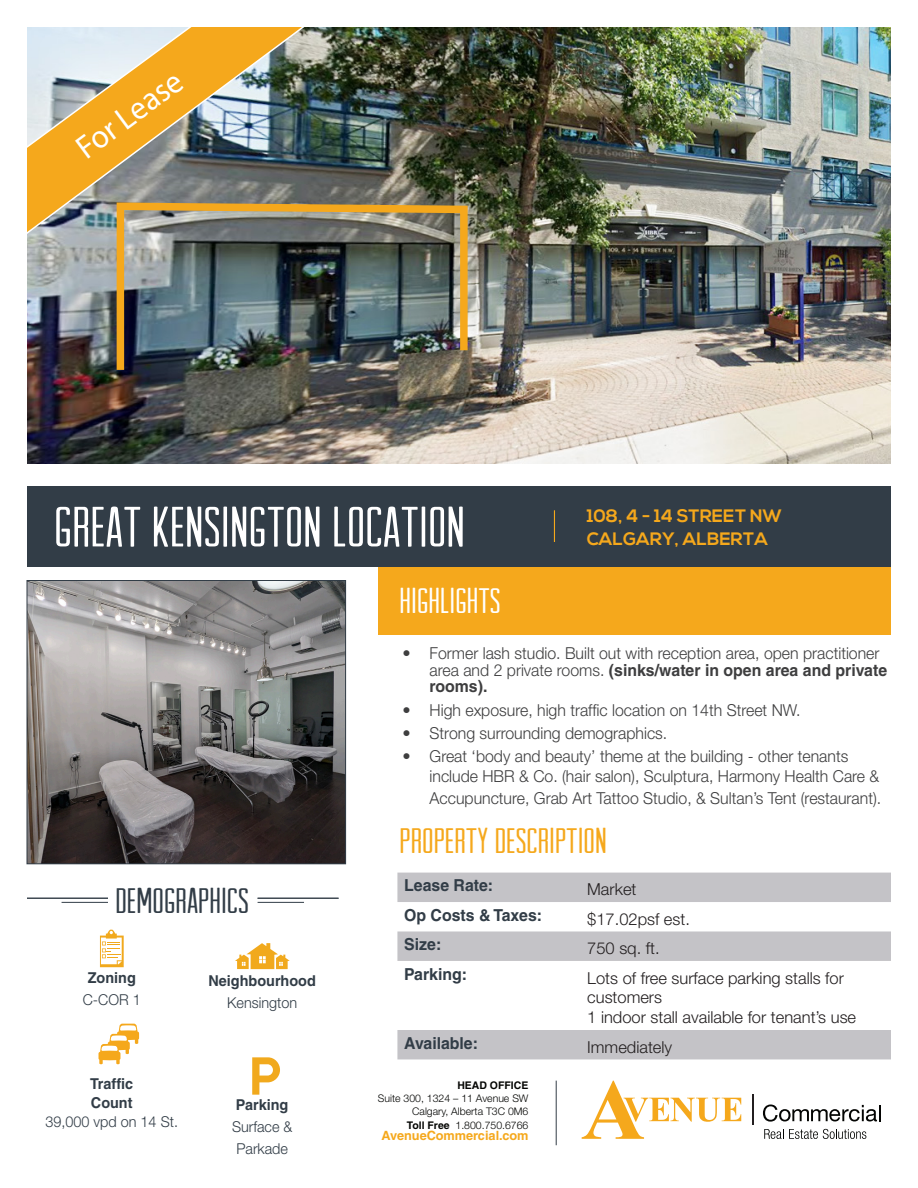
<style>
.page{position:relative;width:918px;height:1188px;background:#fff}
.page>*{position:absolute;margin:0;border:0;box-sizing:border-box;transform-origin:0 0}
.t1{font:57px "Arvil Sans";color:#fff}
.t2{font:36px "Arvil Sans";color:#f5a81c}
.t3{font:36px "Arvil Sans";color:#323d47}
.t4{font:36px "Arvil Sans";color:#fff}
.t5{font:33px "Myriad Pro";color:#fff;scale:.96 1}
.t6{font:700 18px "Nexa";color:#f5a81c}
.t7{font:300 16.5px/16.5px "Helvetica Neue";color:#3e3e3f}
.t8{font:300 16.5px/19.8px "Helvetica Neue";color:#231f20}
.t9{font:300 16.5px "Helvetica Neue";color:#3e3e3f;scale:.96 1}
.t10{font:700 16.5px "Helvetica";color:#323d47;scale:.96 1}
.t11{font:300 15px/21.9px "Helvetica Neue";color:#323d47;scale:.96 1}
.t12{font:700 15px "Helvetica";color:#323d47;scale:.96 1}
.Contact_Listings_-_Cover{font:700 12.75px "Helvetica";color:#f5a81c}
.Contact_Listings_-_Cover-2{font:300 10.5px "Helvetica Neue";color:#040503}
.Contact_Listings_-_Cover-3{font:700 10.5px "Helvetica";color:#040503}
.s1{font-family:"Helvetica";font-weight:700}
</style>
<div class="page">
<img style="left:27px;top:27px;width:864px;height:437px">
<img style="left:27px;top:27px;width:276px;height:209px">
<svg style="left:582px;top:1081px;width:159px;height:58px"></svg>
<svg style="left:764px;top:1129px;width:102px;height:10px"></svg>
<hr style="left:752px;top:1094px;width:2px;height:31px;background:#231f20">
<svg style="left:763px;top:1105px;width:118px;height:17px"></svg>
<hr style="left:556px;top:1081px;width:1px;height:64px;background:#323d47">
<svg style="left:99px;top:1024px;width:40px;height:40px"></svg>
<hr style="left:258px;top:898px;width:81px;height:1px;background:#323d47">
<hr style="left:258px;top:902px;width:46px;height:1px;background:#323d47">
<hr style="left:27px;top:898px;width:81px;height:1px;background:#323d47">
<hr style="left:62px;top:902px;width:46px;height:1px;background:#323d47">
<div style="left:378px;top:567px;width:513px;height:67px;background:#f5a81c"></div>
<div style="left:27px;top:486px;width:864px;height:81px;background:#323d47"></div>
<hr style="left:554px;top:510px;width:1px;height:32px;background:#f5a81c">
<svg style="left:235px;top:943px;width:55px;height:26px"></svg>
<svg style="left:252px;top:1057px;width:28px;height:38px"></svg>
<svg style="left:100px;top:930px;width:24px;height:37px"></svg>
<svg style="left:397px;top:873px;width:494px;height:186px"></svg>
<img style="left:29px;top:582px;width:315px;height:280px">
<div style="left:27px;top:580px;width:319px;height:284px;border:1px solid #323d47"></div>
<img style="left:113px;top:199px;width:358px;height:178px">
<p class="t5" style="left:68px;top:134px;width:130px;rotate:-36deg">For Lease</p>
<p class="t1" style="left:54px;top:495px;width:412px">GREAT KENSINGTON LOCATION</p>
<p class="t6" style="left:587px;top:505px;width:197px">108, 4 - 14 STREET NW</p>
<p class="t6" style="left:587px;top:528px;width:183px">CALGARY, ALBERTA</p>
<p class="t4" style="left:400px;top:581px;width:103px">HIGHLIGHTS</p>
<p class="t7" style="left:430px;top:644px;width:459px;text-indent:-27px">• Former lash studio. Built out with reception area, open practitioner area and 2 private rooms. <span class="s1">(sinks/water in open area and private rooms).</span></p>
<p class="t7" style="left:403px;top:701px;width:399px">• High exposure, high traffic location on 14th Street NW.</p>
<p class="t7" style="left:403px;top:724px;width:266px">• Strong surrounding demographics.</p>
<p class="t7" style="left:430px;top:746px;width:451px;line-height:19.5px;text-indent:-27px">• Great ‘body and beauty’ theme at the building - other tenants include HBR &amp; Co. (hair salon), Sculptura, Harmony Health Care &amp;</p>
<p class="t9" style="left:430px;top:785px;width:472px">Accupuncture, Grab Art Tattoo Studio, &amp; Sultan’s Tent (restaurant).</p>
<p class="t3" style="left:115px;top:881px;width:135px">DEMOGRAPHICS</p>
<p class="t12" style="left:88px;top:968px;width:52px">Zoning</p>
<p class="t11" style="left:83px;top:987px;width:62px">C-COR 1</p>
<p class="t12" style="left:90px;top:1075px;width:46px">Traffic</p>
<p class="t12" style="left:91px;top:1094px;width:45px">Count</p>
<p class="t11" style="left:46px;top:1110px;width:140px">39,000 vpd on 14 St.</p>
<p class="t12" style="left:209px;top:971px;width:113px">Neighbourhood</p>
<p class="t11" style="left:227px;top:990px;width:74px">Kensington</p>
<p class="t12" style="left:236px;top:1096px;width:56px">Parking</p>
<p class="t11" style="left:232px;top:1115px;width:64px">Surface &amp;<br>Parkade</p>
<p class="t2" style="left:400px;top:821px;width:209px">PROPERTY DESCRIPTION</p>
<p class="t10" style="left:404px;top:875px;width:94px">Lease Rate:</p>
<p class="t8" style="left:587px;top:879px;width:51px">Market</p>
<p class="t10" style="left:404px;top:905px;width:145px">Op Costs &amp; Taxes:</p>
<p class="t8" style="left:587px;top:908px;width:104px">$17.02psf est.</p>
<p class="t10" style="left:404px;top:934px;width:40px">Size:</p>
<p class="t8" style="left:587px;top:937px;width:74px">750 sq. ft.</p>
<p class="t10" style="left:404px;top:964px;width:67px">Parking:</p>
<p class="t8" style="left:587px;top:967px;width:258px">Lots of free surface parking stalls for customers</p>
<p class="t8" style="left:587px;top:1007px;width:270px">1 indoor stall available for tenant’s use</p>
<p class="t10" style="left:404px;top:1033px;width:78px">Available:</p>
<p class="t8" style="left:587px;top:1036px;width:86px">Immediately</p>
<p class="Contact_Listings_-_Cover-3" style="left:457px;top:1079px;width:73px">HEAD OFFICE</p>
<p class="Contact_Listings_-_Cover-2" style="left:378px;top:1090px;width:152px">Suite 300, 1324 – 11 Avenue SW</p>
<p class="Contact_Listings_-_Cover-2" style="left:412px;top:1103px;width:118px">Calgary, Alberta T3C 0M6</p>
<p class="Contact_Listings_-_Cover-2" style="left:407px;top:1116px;width:123px"><span class="s1">Toll Free</span> 1.800.750.6766</p>
<p class="Contact_Listings_-_Cover" style="left:381px;top:1128px;width:149px">AvenueCommercial.com</p>
</div>
